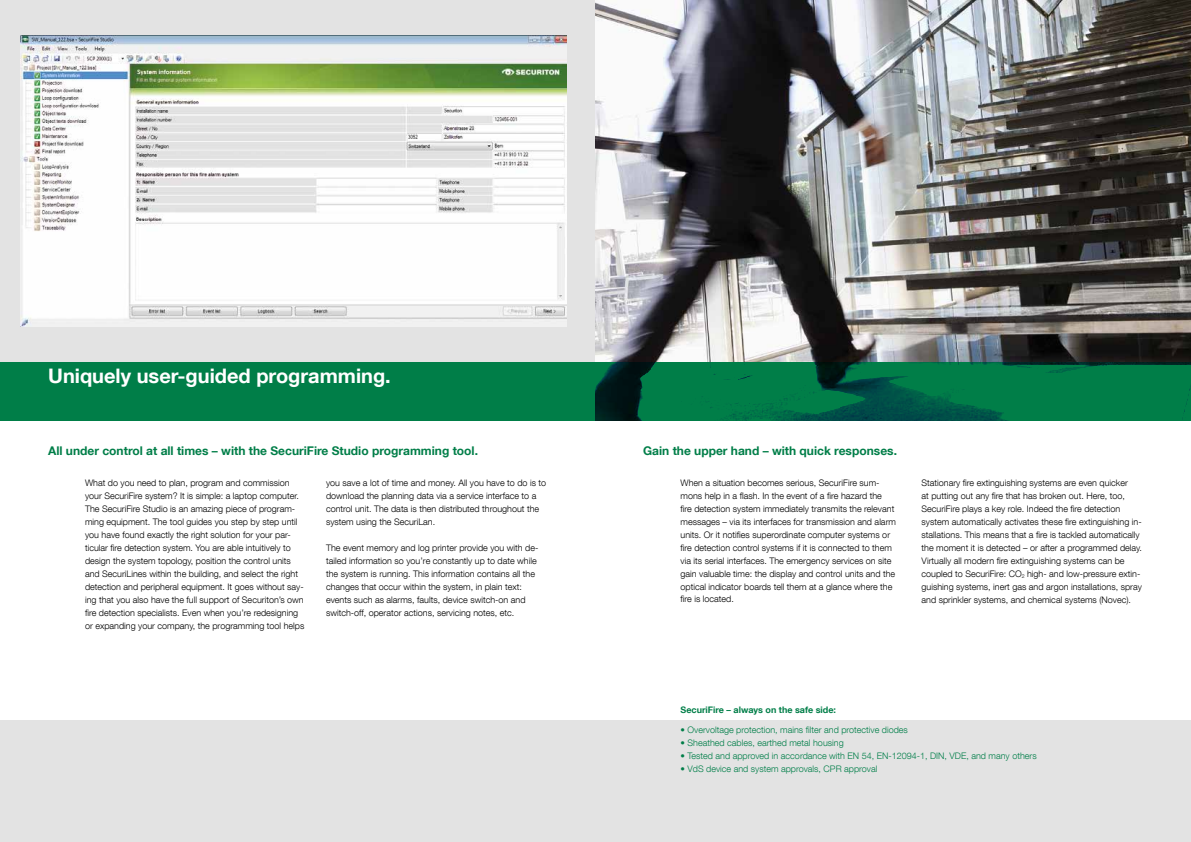
<style>
.page{position:relative;width:1191px;height:842px;background:#fff}
.page>*{position:absolute;margin:0;border:0;box-sizing:border-box;transform-origin:0 0}
.t1{font:700 20px "Helvetica Neue LT Com";color:#fff}
.t2{font:700 12px "Helvetica Neue LT Com";color:#007e48}
.t3{font:300 9px/13px "Helvetica Neue LT Com";color:#000}
.t4{font:300 9px "Helvetica Neue LT Com";color:#007e48}
.t5{font:700 9px "Helvetica Neue LT Com";color:#007e48}
</style>
<div class="page">
<div style="left:0;top:720px;width:1191px;height:122px;background:#e3e3e3"></div>
<div style="left:0;top:0;width:595px;height:421px;background:#e3e3e3"></div>
<img style="left:595px;top:0;width:596px;height:362px">
<div style="left:0;top:362px;width:1191px;height:58px;background:#007e48"></div>
<img style="left:20px;top:35px;width:547px;height:291px">
<h1 class="t1" style="left:48px;top:363px;width:344px">Uniquely user-guided programming.</h1>
<h2 class="t2" style="left:48px;top:443px;width:431px">All under control at all times – with the SecuriFire Studio programming tool.</h2>
<h2 class="t2" style="left:643px;top:443px;width:255px">Gain the upper hand – with quick responses.</h2>
<p class="t3" style="left:85px;top:476px;width:221px">What do you need to plan, program and commission your SecuriFire system? It is simple: a laptop computer.<br>The SecuriFire Studio is an amazing piece of program&shy;ming equipment. The tool guides you step by step until you have found exactly the right solution for your par&shy;ticular fire detection system. You are able intuitively to design the system topology, position the control units and SecuriLines within the building, and select the right detection and peripheral equipment. It goes without say&shy;ing that you also have the full support of Securiton’s own fire detection specialists. Even when you’re redesigning or expanding your company, the programming tool helps</p>
<p class="t3" style="left:326px;top:476px;width:222px">you save a lot of time and money. All you have to do is to download the planning data via a service interface to a control unit. The data is then distributed throughout the system using the SecuriLan.</p>
<p class="t3" style="left:326px;top:541px;width:214px">The event memory and log printer provide you with de&shy;tailed information so you’re constantly up to date while the system is running. This information contains all the changes that occur within the system, in plain text: events such as alarms, faults, device switch-on and switch-off, operator actions, servicing notes, etc.</p>
<p class="t3" style="left:680px;top:476px;width:217px">When a situation becomes serious, SecuriFire sum&shy;mons help in a flash. In the event of a fire hazard the<br>fire detection system immediately transmits the relevant messages – via its interfaces for transmission and alarm units. Or it notifies superordinate computer systems or fire detection control systems if it is connected to them via its serial interfaces. The emergency services on site gain valuable time: the display and control units and the optical indicator boards tell them at a glance where the fire is located.</p>
<p class="t3" style="left:921px;top:476px;width:222px">Stationary fire extinguishing systems are even quicker<br>at putting out any fire that has broken out. Here, too, SecuriFire plays a key role. Indeed the fire detection system automatically activates these fire extinguishing in&shy;stallations. This means that a fire is tackled automatically the moment it is detected – or after a programmed delay.<br>Virtually all modern fire extinguishing systems can be coupled to SecuriFire: CO<sub>2</sub> high- and low-pressure extin&shy;guishing systems, inert gas and argon installations, spray and sprinkler systems, and chemical systems (Novec).</p>
<p class="t5" style="left:680px;top:704px;width:157px">SecuriFire – always on the safe side:</p>
<p class="t4" style="left:680px;top:724px;width:229px">• Overvoltage protection, mains filter and protective diodes</p>
<p class="t4" style="left:680px;top:737px;width:165px">• Sheathed cables, earthed metal housing</p>
<p class="t4" style="left:680px;top:750px;width:357px">• Tested and approved in accordance with EN 54, EN-12094-1, DIN, VDE, and many others</p>
<p class="t4" style="left:680px;top:763px;width:198px">• VdS device and system approvals, CPR approval</p>
</div>
